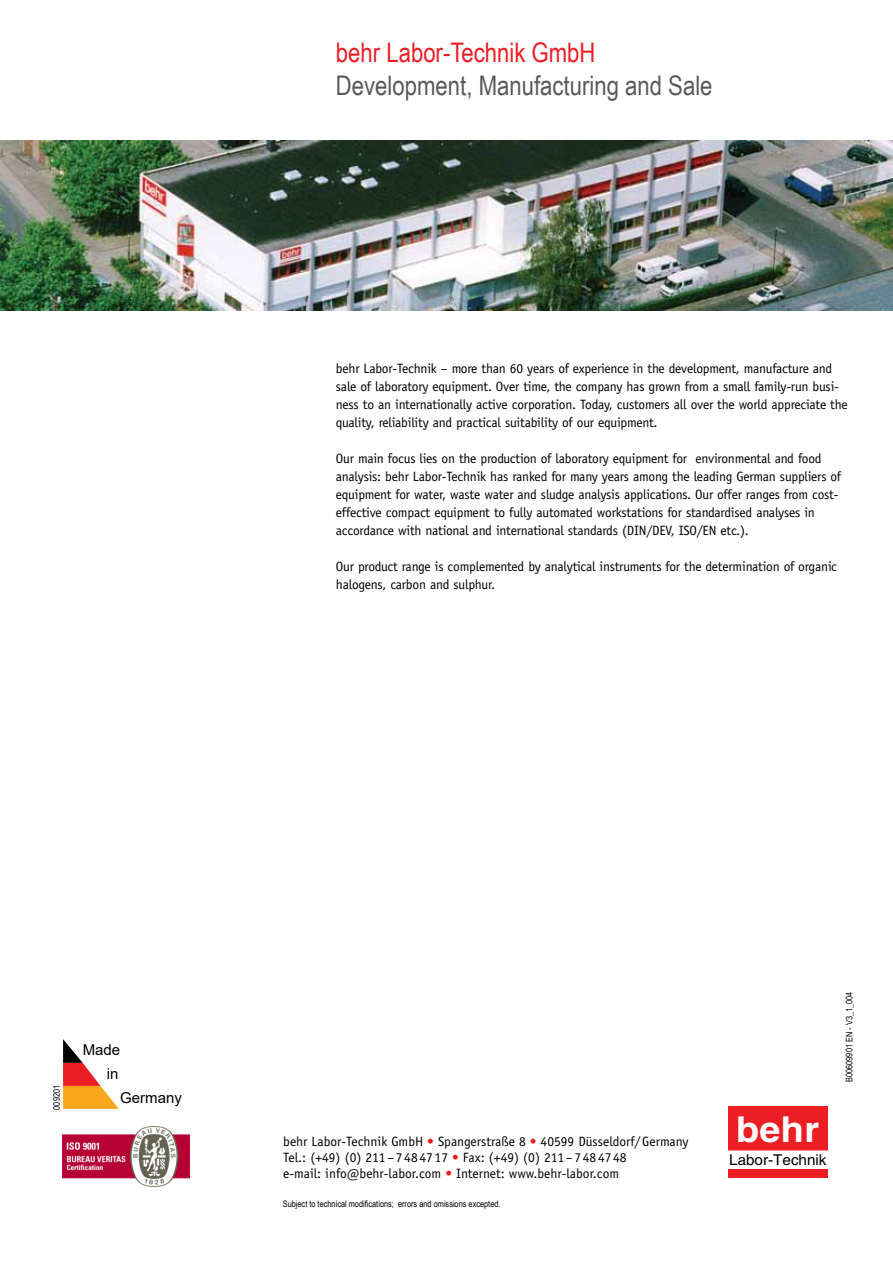
<style>
.page{position:relative;width:893px;height:1263px;background:#fff}
.page>*{position:absolute;margin:0;border:0;box-sizing:border-box;transform-origin:0 0}
.t1{font:700 35.7px "Helvetica";color:#fff;scale:1.06 1}
.t2{font:27px "Arial Narrow";color:#58595b}
.t3{font:27px "Arial Narrow";color:#ed1d24}
.t4{font:15px "Arial";color:#000}
.t5{font:14.85px "Helvetica";color:#000}
.t6{font:13.5px/18px "Officina Sans";letter-spacing:-.015em;color:#000}
.t7{font:9px "Arial Narrow";color:#000}
.s1{color:#ed1d24}
</style>
<div class="page">
<img style="left:0;top:140px;width:893px;height:170px">
<img style="left:63px;top:1126px;width:126px;height:60px">
<div style="left:728px;top:1106px;width:100px;height:44px;background:#ed1d24"></div>
<div style="left:728px;top:1170px;width:100px;height:8px;background:#ed1d24"></div>
<div style="left:728px;top:1169px;width:100px;height:9px;border:1px solid #ed1d24"></div>
<svg style="left:63px;top:1039px;width:56px;height:70px"></svg>
<h2 class="t3" style="left:336px;top:33px;width:261px">behr Labor-Technik GmbH</h2>
<h2 class="t2" style="left:336px;top:65px;width:378px">Development, Manufacturing and Sale</h2>
<p class="t6" style="left:336px;top:359px;width:513px">behr Labor-Technik – more than 60 years of experience in the development, manufacture and sale of laboratory equipment. Over time, the company has grown from a small family-run busi&shy;ness to an internationally active corporation. Today, customers all over the world appreciate the quality, reliability and practical suitability of our equipment.</p>
<p class="t6" style="left:336px;top:449px;width:507px">Our main focus lies on the production of laboratory equipment for environmental and food analysis: behr Labor-Technik has ranked for many years among the leading German suppliers of equipment for water, waste water and sludge analysis applications. Our offer ranges from cost&shy;effective compact equipment to fully automated workstations for standardised analyses in accordance with national and international standards (DIN/DEV, ISO/EN etc.).</p>
<p class="t6" style="left:336px;top:557px;width:503px">Our product range is complemented by analytical instruments for the determination of organic halogens, carbon and sulphur.</p>
<p class="t7" style="left:50px;top:1109px;width:26px;rotate:-90deg">009201</p>
<p class="t4" style="left:83px;top:1040px;width:39px">Made</p>
<p class="t4" style="left:107px;top:1064px;width:13px">in</p>
<p class="t4" style="left:120px;top:1088px;width:63px">Germany</p>
<p class="t6" style="left:283px;top:1133px;width:407px;line-height:16.2px">behr Labor-Technik GmbH <span class="s1">•</span> Spangerstraße 8 <span class="s1">•</span> 40599 Düsseldorf/Germany<br>Tel.: (+49) (0) 211–7484717 <span class="s1">•</span> Fax: (+49) (0) 211–7484748<br>e-mail: info@behr-labor.com <span class="s1">•</span> Internet: www.behr-labor.com</p>
<p class="t7" style="left:283px;top:1197px;width:219px">Subject to technical modifications; errors and omissions excepted.</p>
<h1 class="t1" style="left:736px;top:1107px;width:80px">behr</h1>
<p class="t5" style="left:729px;top:1151px;width:99px">Labor-Technik</p>
<p class="t7" style="left:843px;top:1082px;width:92px;rotate:-90deg">B00609901 EN - V3_1_004</p>
</div>
